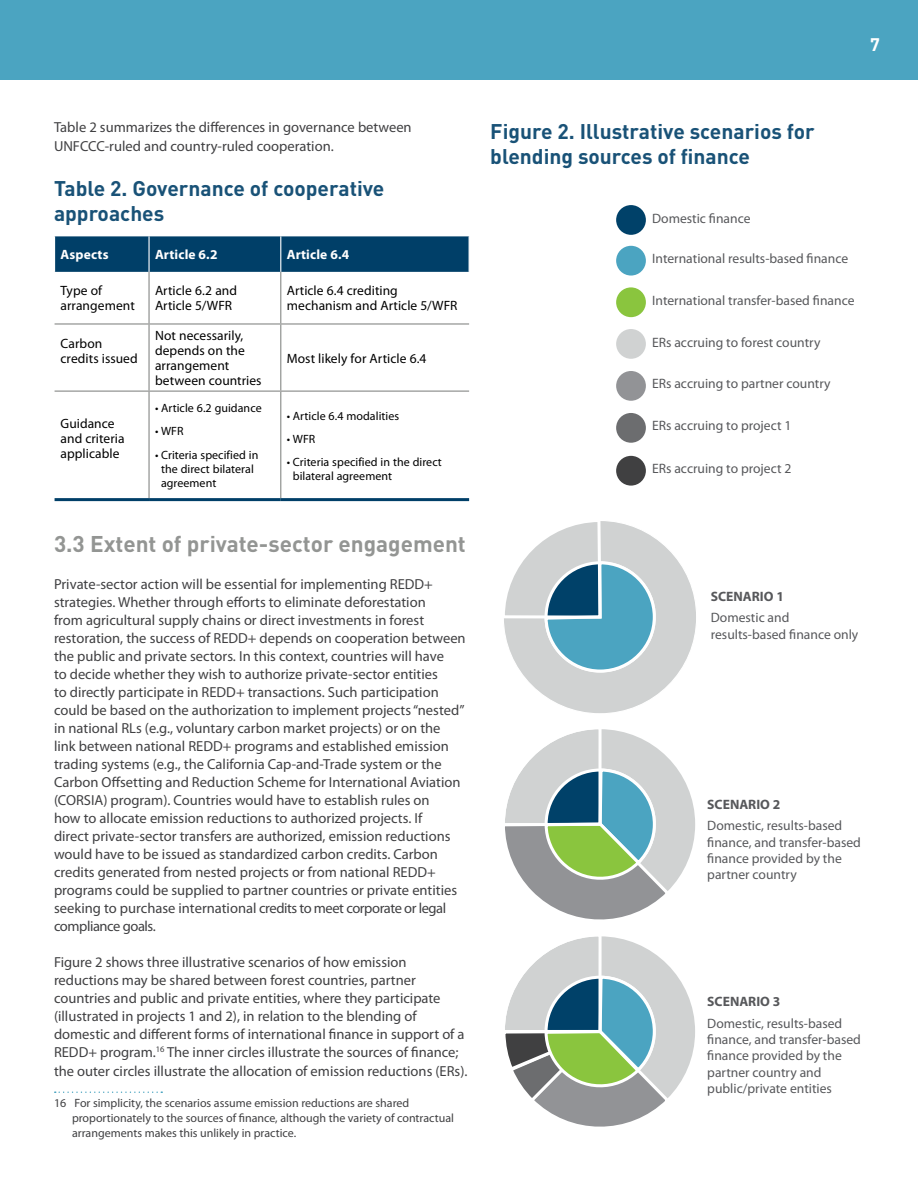
<style>
.page{position:relative;width:918px;height:1188px;background:#fff}
.page>*{position:absolute;margin:0;border:0;box-sizing:border-box;transform-origin:0 0}
.t1{font:700 22.5px "DIN";color:#939593}
.t2{font:700 21px/25.2px "DIN";color:#195277}
.t3{font:700 18px "DIN";color:#fff}
.t4{font:14.55px/18px "Myriad Pro";color:#404042}
.t5{font:13.65px/16.4px "Myriad Pro";color:#57585b}
.t6{font:700 13.65px "Myriad Pro";color:#57585b}
.t7{font:13.5px/15px "Myriad Pro";letter-spacing:.005em;color:#000}
.t8{font:700 13.5px "Myriad Pro";letter-spacing:.015em;color:#fff}
.t9{font:12px/15px "Myriad Pro";color:#404042}
.t10{font:12px/14.4px "Myriad Pro";letter-spacing:.005em;color:#000}
</style>
<div class="page">
<div style="left:0;top:0;width:918px;height:80px;background:#4ba4c1"></div>
<svg style="left:55px;top:1091px;width:107px;height:2px"></svg>
<div style="left:55px;top:236px;width:414px;height:36px;background:#003f68"></div>
<hr style="left:148px;top:236px;width:2px;height:36px;background:#fff">
<hr style="left:280px;top:236px;width:1px;height:36px;background:#fff">
<hr style="left:55px;top:323px;width:94px;height:2px;background:#878987">
<hr style="left:149px;top:323px;width:132px;height:2px;background:#878987">
<hr style="left:281px;top:323px;width:188px;height:2px;background:#878987">
<hr style="left:55px;top:391px;width:94px;height:1px;background:#878987">
<hr style="left:149px;top:391px;width:132px;height:1px;background:#878987">
<hr style="left:281px;top:391px;width:188px;height:1px;background:#878987">
<hr style="left:148px;top:272px;width:2px;height:51px;background:#878987">
<hr style="left:148px;top:325px;width:2px;height:66px;background:#878987">
<hr style="left:148px;top:392px;width:2px;height:106px;background:#878987">
<hr style="left:280px;top:272px;width:1px;height:51px;background:#878987">
<hr style="left:280px;top:325px;width:1px;height:66px;background:#878987">
<hr style="left:280px;top:392px;width:1px;height:106px;background:#878987">
<hr style="left:55px;top:498px;width:94px;height:3px;background:#003f68">
<hr style="left:149px;top:498px;width:132px;height:3px;background:#003f68">
<hr style="left:281px;top:498px;width:188px;height:3px;background:#003f68">
<div style="left:503px;top:520px;width:194px;height:194px;background:#d0d2d2;border-radius:50%"></div>
<svg style="left:503px;top:520px;width:151px;height:154px"></svg>
<div style="left:503px;top:728px;width:194px;height:193px;background:#d0d2d2;border-radius:50%"></div>
<div style="left:503px;top:935px;width:194px;height:193px;background:#d0d2d2;border-radius:50%"></div>
<svg style="left:503px;top:728px;width:169px;height:400px"></svg>
<div style="left:616px;top:205px;width:30px;height:30px;background:#004169;border-radius:50%"></div>
<div style="left:616px;top:246px;width:30px;height:30px;background:#4ba4c1;border-radius:50%"></div>
<div style="left:616px;top:287px;width:30px;height:30px;background:#8ac53e;border-radius:50%"></div>
<div style="left:616px;top:329px;width:30px;height:30px;background:#d0d2d2;border-radius:50%"></div>
<div style="left:616px;top:371px;width:30px;height:30px;background:#929396;border-radius:50%"></div>
<div style="left:616px;top:413px;width:30px;height:30px;background:#6c6d6f;border-radius:50%"></div>
<div style="left:616px;top:456px;width:30px;height:30px;background:#404041;border-radius:50%"></div>
<p class="t3" style="left:870px;top:38px;width:11px">7</p>
<p class="t4" style="left:54px;top:119px;width:359px;line-height:18.8px">Table 2 summarizes the differences in governance between<br>UNFCCC-ruled and country-ruled cooperation.</p>
<h2 class="t2" style="left:54px;top:178px;width:332px">Table 2. Governance of cooperative approaches</h2>
<p class="t8" style="left:61px;top:249px;width:50px">Aspects</p>
<p class="t8" style="left:155px;top:249px;width:64px">Article 6.2</p>
<p class="t8" style="left:287px;top:249px;width:64px">Article 6.4</p>
<p class="t7" style="left:61px;top:285px;width:76px">Type of arrangement</p>
<p class="t7" style="left:155px;top:285px;width:84px">Article 6.2 and<br>Article 5/WFR</p>
<p class="t7" style="left:287px;top:285px;width:172px">Article 6.4 crediting mechanism and Article 5/WFR</p>
<p class="t7" style="left:61px;top:337px;width:79px">Carbon credits issued</p>
<p class="t7" style="left:155px;top:329px;width:108px">Not necessarily, depends on the arrangement between countries</p>
<p class="t7" style="left:287px;top:352px;width:141px">Most likely for Article 6.4</p>
<p class="t7" style="left:61px;top:417px;width:66px">Guidance and criteria applicable</p>
<p class="t10" style="left:155px;top:402px;width:108px">• Article 6.2 guidance</p>
<p class="t10" style="left:155px;top:425px;width:30px">• WFR</p>
<p class="t10" style="left:161px;top:448px;width:99px;text-indent:-6px">• Criteria specified in the direct bilateral agreement</p>
<p class="t10" style="left:287px;top:409px;width:114px">• Article 6.4 modalities</p>
<p class="t10" style="left:287px;top:432px;width:30px">• WFR</p>
<p class="t10" style="left:293px;top:456px;width:151px;text-indent:-6px">• Criteria specified in the direct bilateral agreement</p>
<h1 class="t1" style="left:54px;top:536px;width:413px">3.3 Extent of private-sector engagement</h1>
<p class="t4" style="left:54px;top:576px;width:413px">Private-sector action will be essential for implementing REDD+ strategies. Whether through efforts to eliminate deforestation<br>from agricultural supply chains or direct investments in forest restoration, the success of REDD+ depends on cooperation between the public and private sectors. In this context, countries will have<br>to decide whether they wish to authorize private-sector entities<br>to directly participate in REDD+ transactions. Such participation could be based on the authorization to implement projects “nested” in national RLs (e.g., voluntary carbon market projects) or on the link between national REDD+ programs and established emission trading systems (e.g., the California Cap-and-Trade system or the Carbon Offsetting and Reduction Scheme for International Aviation (CORSIA) program). Countries would have to establish rules on<br>how to allocate emission reductions to authorized projects. If<br>direct private-sector transfers are authorized, emission reductions would have to be issued as standardized carbon credits. Carbon credits generated from nested projects or from national REDD+ programs could be supplied to partner countries or private entities seeking to purchase international credits to meet corporate or legal compliance goals.</p>
<p class="t4" style="left:54px;top:954px;width:415px">Figure 2 shows three illustrative scenarios of how emission reductions may be shared between forest countries, partner countries and public and private entities, where they participate (illustrated in projects 1 and 2), in relation to the blending of domestic and different forms of international finance in support of a REDD+ program.<sup>16</sup> The inner circles illustrate the sources of finance; the outer circles illustrate the allocation of emission reductions (ERs).</p>
<p class="t9" style="left:72px;top:1097px;width:383px;text-indent:-18px">16 For simplicity, the scenarios assume emission reductions are shared proportionately to the sources of finance, although the variety of contractual arrangements makes this unlikely in practice.</p>
<h2 class="t2" style="left:490px;top:121px;width:326px">Figure 2. Illustrative scenarios for blending sources of finance</h2>
<p class="t5" style="left:652px;top:211px;width:100px">Domestic finance</p>
<p class="t5" style="left:652px;top:252px;width:198px">International results-based finance</p>
<p class="t5" style="left:652px;top:294px;width:204px">International transfer-based finance</p>
<p class="t5" style="left:652px;top:335px;width:170px">ERs accruing to forest country</p>
<p class="t5" style="left:652px;top:377px;width:180px">ERs accruing to partner country</p>
<p class="t5" style="left:652px;top:419px;width:141px">ERs accruing to project 1</p>
<p class="t5" style="left:652px;top:462px;width:141px">ERs accruing to project 2</p>
<p class="t6" style="left:711px;top:588px;width:75px">SCENARIO 1</p>
<p class="t5" style="left:711px;top:611px;width:149px">Domestic and results-based finance only</p>
<p class="t6" style="left:707px;top:796px;width:75px">SCENARIO 2</p>
<p class="t5" style="left:707px;top:819px;width:155px">Domestic, results-based finance, and transfer-based finance provided by the partner country</p>
<p class="t6" style="left:707px;top:993px;width:75px">SCENARIO 3</p>
<p class="t5" style="left:707px;top:1016px;width:155px">Domestic, results-based finance, and transfer-based finance provided by the partner country and public/private entities</p>
</div>
